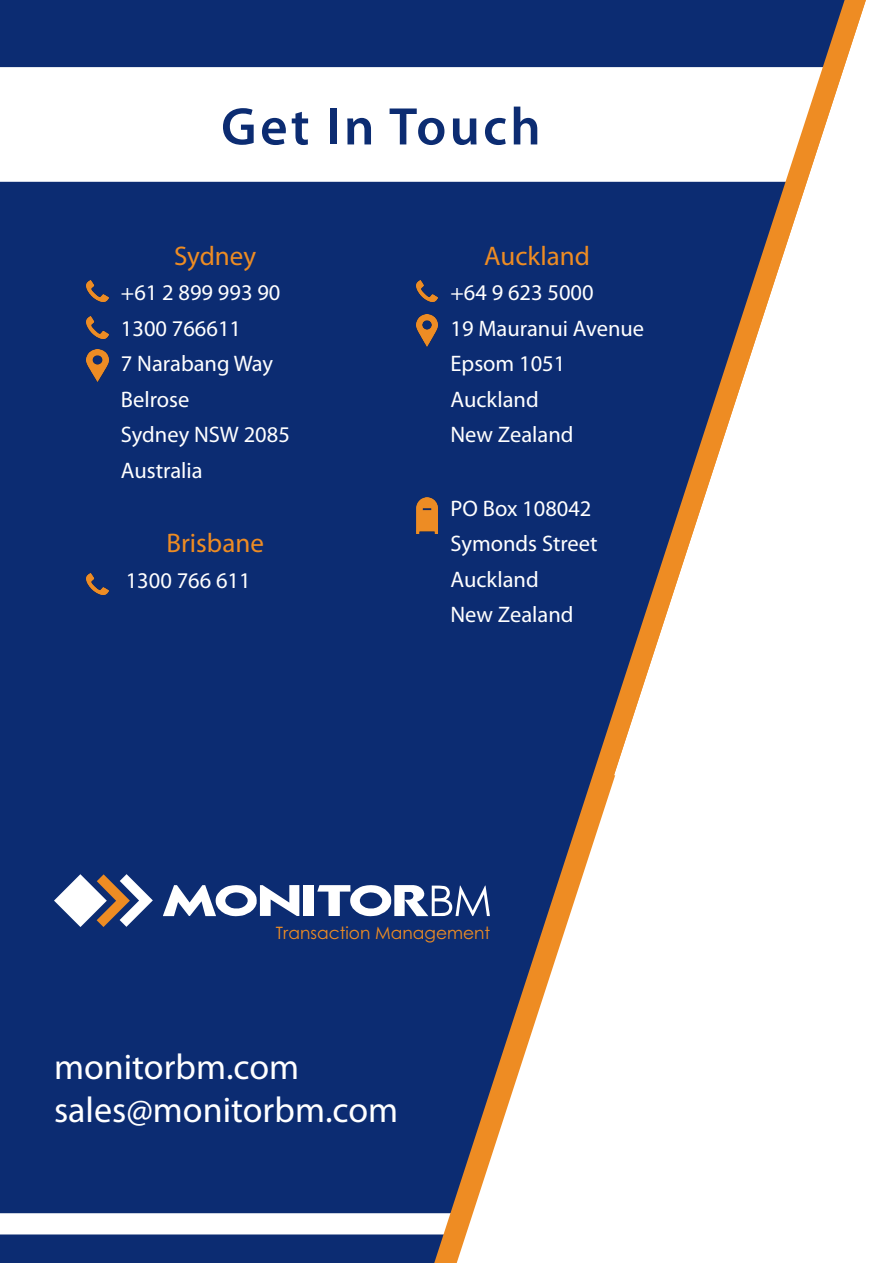
<style>
.page{position:relative;width:893px;height:1263px;background:#fff}
.page>*{position:absolute;margin:0;border:0;box-sizing:border-box;transform-origin:0 0}
.Whie_heading{font:600 53.4px "Myriad Pro";letter-spacing:.06em;color:#0c2c72}
.white_subheading{font:36px "Myriad Pro";color:#fff}
.back_page_orange_hea{font:27px "Myriad Pro";color:#ee8c23}
.Back_page_contacts{font:22.5px "Myriad Pro";color:#fff}
.t1{font:17.1px "Century Gothic";color:#ee8c23}
</style>
<div class="page">
<div style="left:0;top:0;width:892px;height:1263px;background:#0c2c72"></div>
<div style="left:0;top:1213px;width:893px;height:21px;background:#fff"></div>
<div style="left:0;top:67px;width:893px;height:115px;background:#fff"></div>
<img style="left:87px;top:281px;width:21px;height:21px">
<img style="left:416px;top:281px;width:18px;height:21px">
<img style="left:87px;top:317px;width:21px;height:21px">
<img style="left:87px;top:573px;width:21px;height:21px">
<img style="left:416px;top:314px;width:18px;height:33px">
<img style="left:87px;top:349px;width:21px;height:33px">
<img style="left:416px;top:498px;width:18px;height:35px">
<div style="left:867px;top:775px;width:25px;height:488px;background:#fff"></div>
<div style="left:304px;top:885px;width:10px;height:31px;background:#fff"></div>
<svg style="left:163px;top:885px;width:136px;height:32px"></svg>
<svg style="left:317px;top:885px;width:117px;height:31px"></svg>
<svg style="left:54px;top:874px;width:99px;height:53px"></svg>
<div style="left:866px;top:0;width:26px;height:775px;background:#fff"></div>
<svg style="left:434px;top:0;width:432px;height:1263px;fill:#fff"></svg>
<p class="Whie_heading" style="left:221px;top:93px;width:321px">Get In Touch</p>
<p class="back_page_orange_hea" style="left:174px;top:239px;width:83px">Sydney</p>
<p class="Back_page_contacts" style="left:121px;top:279px;width:161px">+61 2 899 993 90</p>
<p class="Back_page_contacts" style="left:121px;top:314px;width:122px">1300 766611</p>
<p class="Back_page_contacts" style="left:121px;top:350px;width:154px">7 Narabang Way</p>
<p class="Back_page_contacts" style="left:121px;top:385px;width:70px">Belrose</p>
<p class="Back_page_contacts" style="left:121px;top:421px;width:170px">Sydney NSW 2085</p>
<p class="Back_page_contacts" style="left:121px;top:456px;width:83px">Australia</p>
<p class="back_page_orange_hea" style="left:166px;top:527px;width:99px">Brisbane</p>
<p class="Back_page_contacts" style="left:126px;top:566px;width:126px">1300 766 611</p>
<p class="back_page_orange_hea" style="left:484px;top:239px;width:107px">Auckland</p>
<p class="Back_page_contacts" style="left:450px;top:279px;width:145px">+64 9 623 5000</p>
<p class="Back_page_contacts" style="left:450px;top:314px;width:195px">19 Mauranui Avenue</p>
<p class="Back_page_contacts" style="left:450px;top:350px;width:116px">Epsom 1051</p>
<p class="Back_page_contacts" style="left:450px;top:385px;width:90px">Auckland</p>
<p class="Back_page_contacts" style="left:450px;top:421px;width:125px">New Zealand</p>
<p class="Back_page_contacts" style="left:450px;top:494px;width:143px">PO Box 108042</p>
<p class="Back_page_contacts" style="left:450px;top:530px;width:149px">Symonds Street</p>
<p class="Back_page_contacts" style="left:450px;top:565px;width:90px">Auckland</p>
<p class="Back_page_contacts" style="left:450px;top:601px;width:125px">New Zealand</p>
<p class="t1" style="left:276px;top:921px;width:216px">Transaction Management</p>
<p class="white_subheading" style="left:54px;top:1045px;width:247px">monitorbm.com</p>
<p class="white_subheading" style="left:54px;top:1088px;width:346px">sales@monitorbm.com</p>
</div>
